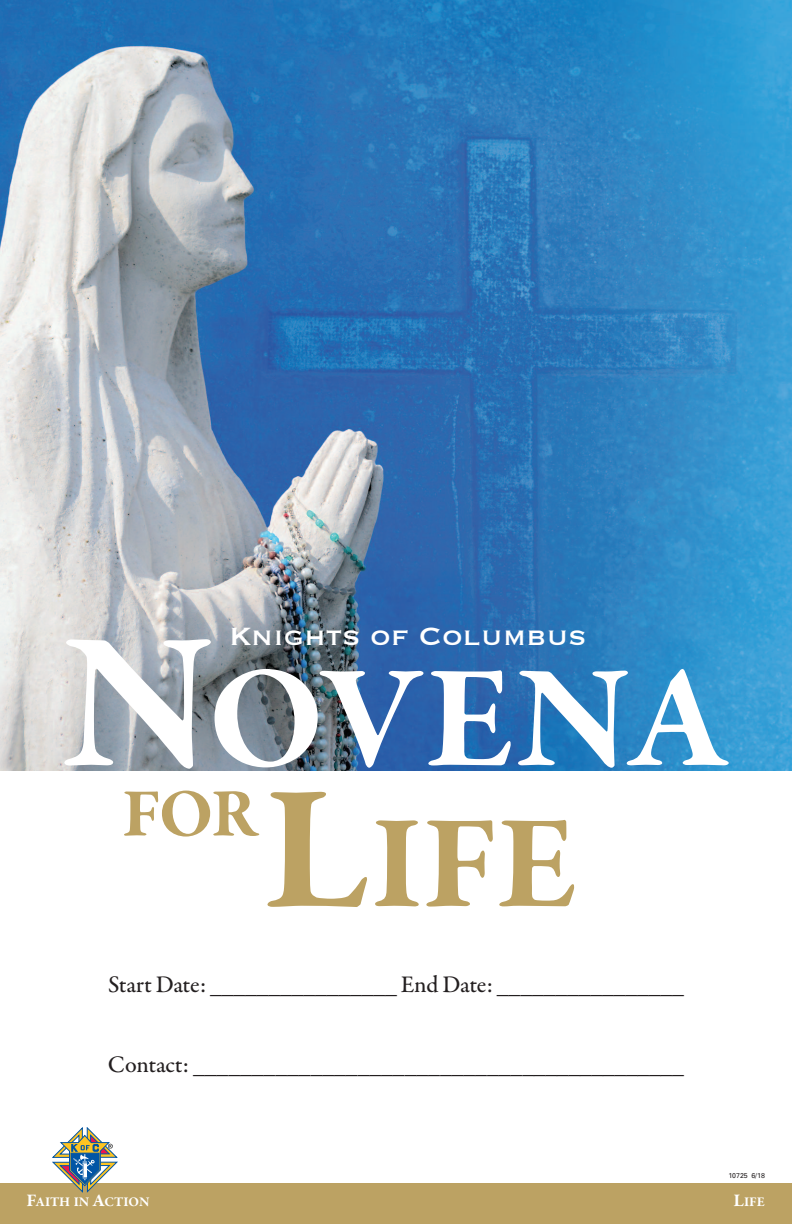
<style>
.page{position:relative;width:792px;height:1224px;background:#fff}
.page>*{position:absolute;margin:0;border:0;box-sizing:border-box;transform-origin:0 0}
.t1{font:700 148.5px "Garamond Premr Pro";color:#fff}
.t2{font:700 135px "Garamond Premr Pro";color:#bca263}
.t3{font:700 69.4px "Garamond Premr Pro";color:#bca263}
.t4{font:32.8px "Copperplate";color:#fff}
.t5{font:500 24px "Garamond Premr Pro";letter-spacing:-.015em;color:#231f20}
.t6{font:700 13.5px "Garamond Premr Pro";color:#fff}
.t7{font:7px "Univers";color:#231f20}
.s1{font-size:198px}
.s2{font-size:180px}
.s3{font-size:18px}
</style>
<div class="page">
<img style="left:0;top:0;width:792px;height:770px">
<div style="left:0;top:1184px;width:792px;height:40px;background:#bca263"></div>
<svg style="left:52px;top:1127px;width:65px;height:66px"></svg>
<h3 class="t4" style="left:229px;top:614px;width:359px">Knights of Columbus</h3>
<h1 class="t1" style="left:61px;top:661px;width:671px"><span class="s1">N</span>OVENA</h1>
<h3 class="t3" style="left:122px;top:787px;width:136px">FOR</h3>
<h2 class="t2" style="left:263px;top:811px;width:316px"><span class="s2">L</span>IFE</h2>
<p class="t5" style="left:108px;top:975px;width:577px">Start Date: ________________ End Date: ________________</p>
<p class="t5" style="left:108px;top:1055px;width:578px">Contact: __________________________________________</p>
<p class="t7" style="left:728px;top:1173px;width:38px">10725 6/18</p>
<p class="t6" style="left:27px;top:1196px;width:125px"><span class="s3">F</span>AITH IN <span class="s3">A</span>CTION</p>
<p class="t6" style="left:733px;top:1197px;width:33px"><span class="s3">L</span>IFE</p>
</div>
